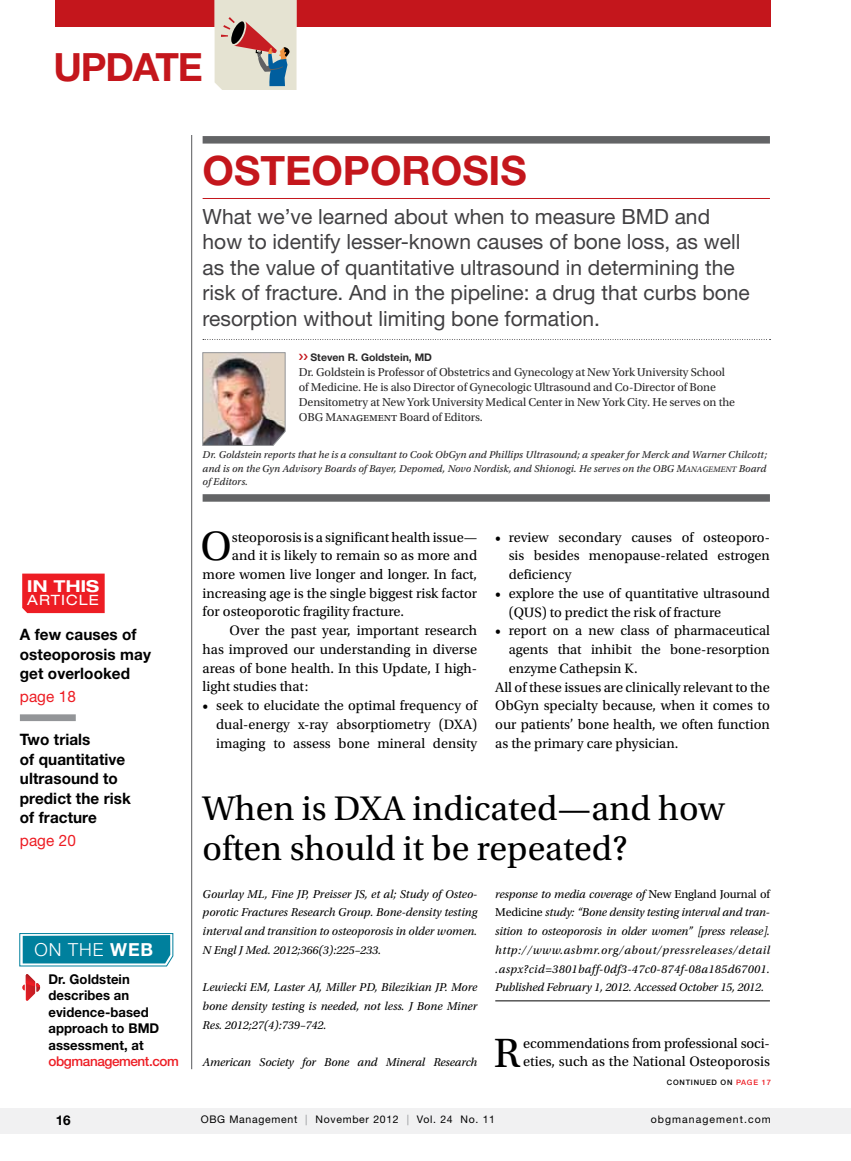
<style>
.page{position:relative;width:851px;height:1161px;background:#fff}
.page>*{position:absolute;margin:0;border:0;box-sizing:border-box;transform-origin:0 0}
.t1{font:43.05px "Utopia Std";color:#000}
.t2{font:700 40.5px "Helvetica Neue LT Std";color:#c4161c}
.t3{font:700 39px "Helvetica Neue LT Std";color:#c4161c}
.t4{font:36px/40.5px "Utopia Std";color:#000}
.t5{font:21px/25.5px "Helvetica Neue LT Std";color:#414042}
.t6{font:300 18px "Helvetica Neue LT Std";color:#fff}
.t7{font:700 expanded 16.5px "Helvetica Neue LT Std";color:#fff}
.t8{font:700 15.75px/19.5px "Helvetica Neue LT Std";letter-spacing:.005em;color:#000}
.t9{font:15.75px "Helvetica Neue LT Std";letter-spacing:.005em;color:#ed1d24}
.t10{font:14.4px/18.8px "Utopia Std";color:#000;text-align:justify}
.t11{font:14.25px/18.8px "Utopia Std";color:#000;text-align:justify}
.t12{font:expanded 14.25px "Helvetica Neue LT Std";letter-spacing:.07em;color:#fff}
.t13{font:700 13.5px/16.5px "Helvetica Neue LT Std";letter-spacing:.005em;color:#000}
.t14{font:500 13.5px "Helvetica Neue LT Std";letter-spacing:-.03em;color:#ed1d24}
.t15{font:italic 12px/18.8px "Utopia Std";color:#000;text-align:justify}
.t16{font:12px/15px "Utopia Std";letter-spacing:-.01em;color:#292829}
.t17{font:10.5px/13.5px "Utopia Std Capt It";color:#292829;text-align:justify}
.t18{font:10.5px "Helvetica Neue LT Std";letter-spacing:.065em;color:#000}
.t19{font:700 10.5px "Helvetica Neue LT Std";color:#292829}
.t20{font:10.5px "Helvetica Neue LT Std";letter-spacing:.1em;color:#000}
.t21{font:500 7.5px "Helvetica Neue LT Std";letter-spacing:.1em;color:#000}
.s1{font-weight:700}
.s2{font-family:"Utopia Std Capt It SC800"}
.s3{font-family:"Utopia Std Capt It SC800";font-size:8.4px}
.s4{font-style:normal}
.s5{color:#ed1d24}
.s6{color:#939598}
</style>
<div class="page">
<hr style="left:191px;top:135px;width:1px;height:934px;background:#58595b">
<div style="left:56px;top:0;width:715px;height:27px;background:#c4161c"></div>
<svg style="left:214px;top:0;width:82px;height:90px;background:#ccc2b8"></svg>
<div style="left:0;top:1108px;width:850px;height:26px;background:#f1f1f2"></div>
<div style="left:20px;top:714px;width:56px;height:7px;background:#939598"></div>
<div style="left:22px;top:574px;width:83px;height:39px;background:#ed1d24"></div>
<div style="left:202px;top:136px;width:568px;height:8px;background:#636466"></div>
<hr style="left:202px;top:198px;width:568px;height:1px;background:#c4161c">
<svg style="left:203px;top:339px;width:567px;height:1px"></svg>
<img style="left:202px;top:352px;width:83px;height:94px">
<hr style="left:495px;top:1000px;width:275px;height:1px;background:#000">
<div style="left:202px;top:494px;width:568px;height:8px;background:#636466"></div>
<svg style="left:19px;top:933px;width:154px;height:34px;background:#2592ab"></svg>
<svg style="left:22px;top:974px;width:18px;height:27px"></svg>
<h3 class="t3" style="left:53px;top:43px;width:151px">UpdatE</h3>
<h2 class="t2" style="left:202px;top:145px;width:326px">OSTEOPOROSIS</h2>
<p class="t5" style="left:202px;top:203px;width:548px">What we’ve learned about when to measure BMD and how to identify lesser-known causes of bone loss, as well as the value of quantitative ultrasound in determining the risk of fracture. And in the pipeline: a drug that curbs bone resorption without limiting bone formation.</p>
<p class="t19" style="left:310px;top:351px;width:122px">Steven R. Goldstein, MD</p>
<p class="t16" style="left:299px;top:365px;width:437px">Dr. Goldstein is Professor of Obstetrics and Gynecology at New York University School of Medicine. He is also Director of Gynecologic Ultrasound and Co-Director of Bone Densitometry at New York University Medical Center in New York City. He serves on the OBG Management Board of Editors.</p>
<h3 class="t7" style="left:27px;top:576px;width:73px">In this</h3>
<p class="t12" style="left:27px;top:592px;width:73px">ARTICLE</p>
<h3 class="t8" style="left:20px;top:624px;width:132px">A few causes of osteoporosis may get overlooked</h3>
<h3 class="t9" style="left:20px;top:687px;width:57px">page 18</h3>
<h3 class="t8" style="left:20px;top:729px;width:112px">Two trials<br>of quantitative ultrasound to predict the risk of fracture</h3>
<h3 class="t9" style="left:20px;top:831px;width:57px">page 20</h3>
<h3 class="t6" style="left:34px;top:939px;width:107px">On the <span class="s1">Web</span></h3>
<p class="t13" style="left:48px;top:970px;width:111px">Dr. Goldstein describes an evidence-based approach to BMD assessment, at</p>
<p class="t14" style="left:48px;top:1053px;width:132px">obgmanagement.com</p>
<p class="t13" style="left:56px;top:1111px;width:17px">16</p>
<p class="t17" style="left:202px;top:448px;width:566px">Dr. Goldstein reports that he is a consultant to Cook ObGyn and Phillips Ultrasound; a speaker for Merck and Warner Chilcott; and is on the Gyn Advisory Boards of Bayer, Depomed, Novo Nordisk, and Shionogi. He serves on the OBG <span class="s2">M</span><span class="s3">ANAGEMENT</span> Board of Editors.</p>
<h1 class="t1" style="left:200px;top:523px;width:33px">O</h1>
<p class="t10" style="left:232px;top:528px;width:247px">steoporosis is a significant health issue—</p>
<p class="t10" style="left:232px;top:546px;width:247px">and it is likely to remain so as more and</p>
<p class="t10" style="left:202px;top:565px;width:276px">more women live longer and longer. In fact,</p>
<p class="t10" style="left:202px;top:584px;width:276px">increasing age is the single biggest risk factor</p>
<p class="t10" style="left:202px;top:603px;width:203px">for osteoporotic fragility fracture.</p>
<p class="t10" style="left:229px;top:621px;width:249px">Over the past year, important research</p>
<p class="t10" style="left:202px;top:640px;width:276px">has improved our understanding in diverse</p>
<p class="t10" style="left:202px;top:659px;width:276px">areas of bone health. In this Update, I high-</p>
<p class="t10" style="left:202px;top:678px;width:107px">light studies that:</p>
<p class="t11" style="left:216px;top:697px;width:263px;text-indent:-13px">• seek to elucidate the optimal frequency of dual-energy x-ray absorptiometry (DXA) imaging to assess bone mineral density</p>
<p class="t11" style="left:508px;top:528px;width:263px;text-indent:-13px">• review secondary causes of osteoporo&shy;sis besides menopause-related estrogen deficiency</p>
<p class="t11" style="left:508px;top:584px;width:263px;text-indent:-13px">• explore the use of quantitative ultrasound (QUS) to predict the risk of fracture</p>
<p class="t11" style="left:508px;top:622px;width:263px;text-indent:-13px">• report on a new class of pharmaceutical agents that inhibit the bone-resorption enzyme Cathepsin K.</p>
<p class="t10" style="left:495px;top:678px;width:276px">All of these issues are clinically relevant to the ObGyn specialty because, when it comes to our patients’ bone health, we often function as the primary care physician.</p>
<h3 class="t4" style="left:202px;top:789px;width:523px">When is DXA indicated—and how often should it be repeated?</h3>
<p class="t15" style="left:202px;top:885px;width:276px">Gourlay ML, Fine JP, Preisser JS, et al; Study of Osteo&shy;porotic Fractures Research Group. Bone-density testing interval and transition to osteoporosis in older women.<br>N Engl J Med. 2012;366(3):225–233.</p>
<p class="t15" style="left:202px;top:978px;width:276px">Lewiecki EM, Laster AJ, Miller PD, Bilezikian JP. More bone density testing is needed, not less. J Bone Miner Res. 2012;27(4):739–742.</p>
<p class="t15" style="left:202px;top:1053px;width:276px">American Society for Bone and Mineral Research</p>
<p class="t15" style="left:495px;top:885px;width:276px">response to media coverage of <span class="s4">New England Journal of Medicine</span> study: “Bone density testing interval and tran&shy;sition to osteoporosis in older women” [press release]. http://www.asbmr.org/about/pressreleases/detail .aspx?cid=3801baff-0df3-47c0-874f-08a185d67001.<br>Published February 1, 2012. Accessed October 15, 2012.</p>
<h1 class="t1" style="left:494px;top:1029px;width:28px">R</h1>
<p class="t10" style="left:523px;top:1034px;width:248px">ecommendations from professional soci&shy;eties, such as the National Osteoporosis</p>
<p class="t21" style="left:667px;top:1077px;width:105px">continued on <span class="s5">page 17</span></p>
<p class="t18" style="left:201px;top:1114px;width:296px">OBG Management <span class="s6">|</span> November 2012 <span class="s6">|</span> Vol. 24 No. 11</p>
<p class="t20" style="left:650px;top:1114px;width:122px">obgmanagement.com</p>
</div>
